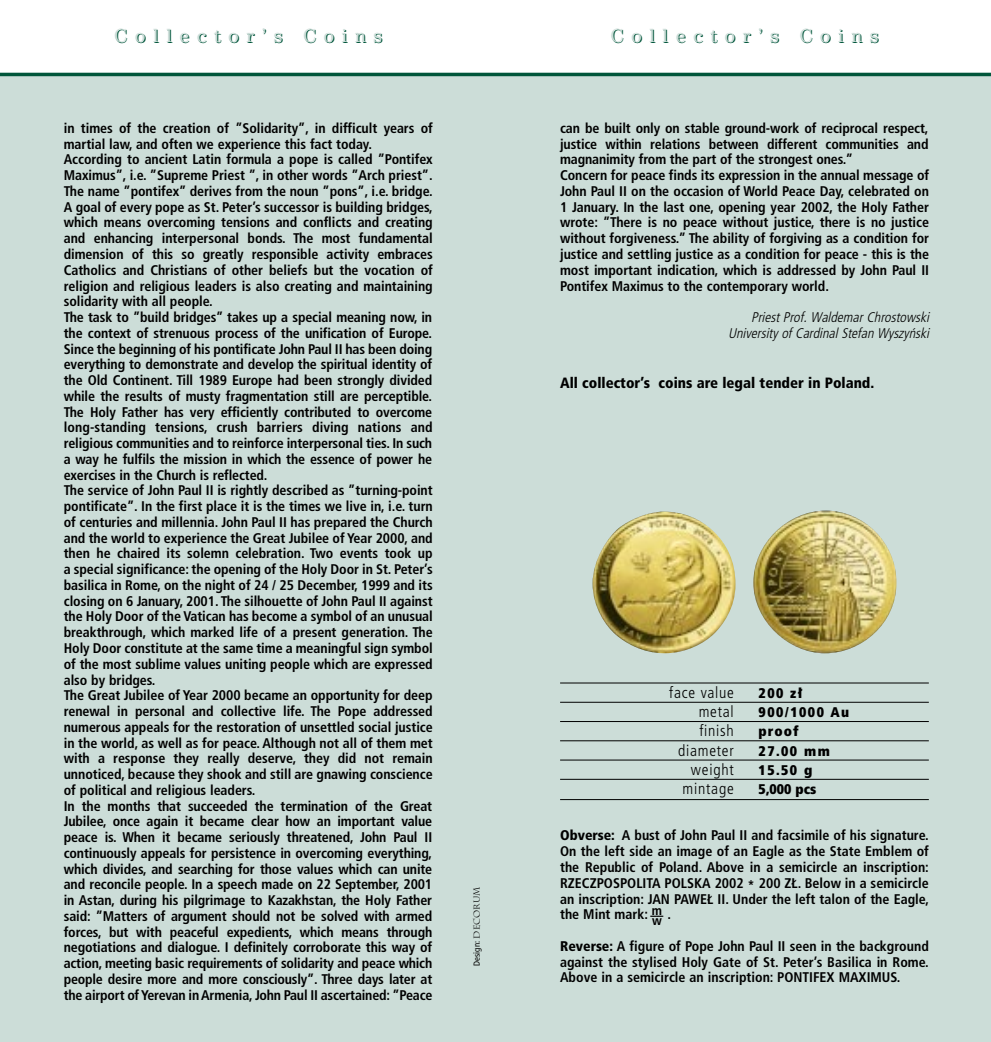
<style>
.page{position:relative;width:991px;height:1042px;background:#fff}
.page>*{position:absolute;margin:0;border:0;box-sizing:border-box;transform-origin:0 0}
.t1{font:19.25px "Pcentury";letter-spacing:.4em;color:#01563b}
.t2{font:15.75px "Frutiger Light Condensed PL";letter-spacing:.05em;color:#000}
.t3{font:14.88px "Frutiger Black Condensed PL";color:#000}
.t4{font:14px/15.8px "Frutiger Bold Condensed PL";letter-spacing:-.005em;color:#000}
.t5{font:italic 14px/15.8px "Frutiger Light Condensed PL";color:#000;text-align:right}
.t6{font:14px "Frutiger Extra Black Condensed PL";letter-spacing:.105em;color:#000}
.t7{font:8.75px "Frutiger Regular Condensed PL";letter-spacing:.015em;color:#000}
.s1{font-family:"Frutiger Black Condensed PL"}
.s2{font-size:13.12px}
.s3{font-family:"Charlemagne"}
</style>
<div class="page">
<div style="left:0;top:74px;width:990px;height:967px;background:#ccddd8"></div>
<hr style="left:0;top:73px;width:990px;height:3px;background:#01563b">
<hr style="left:560px;top:682px;width:368px;height:1px;background:#000">
<hr style="left:560px;top:701px;width:368px;height:1px;background:#000">
<hr style="left:560px;top:721px;width:368px;height:1px;background:#000">
<hr style="left:560px;top:740px;width:368px;height:1px;background:#000">
<hr style="left:560px;top:759px;width:368px;height:1px;background:#000">
<hr style="left:560px;top:778px;width:368px;height:1px;background:#000">
<hr style="left:560px;top:799px;width:368px;height:1px;background:#000">
<img style="left:592px;top:511px;width:143px;height:142px">
<img style="left:753px;top:510px;width:143px;height:143px;border-radius:50%">
<h1 class="t1" style="left:115px;top:29px;width:269px">Collector’s Coins</h1>
<h1 class="t1" style="left:611px;top:29px;width:269px">Collector’s Coins</h1>
<p class="t4" style="left:64px;top:122px;width:370px">in times of the creation of ”Solidarity”, in difficult years of martial law, and often we experience this fact today.<br>According to ancient Latin formula a pope is called ”Pontifex Maximus”, i.e. ”Supreme Priest ”, in other words ”Arch priest”.<br>The name ”pontifex” derives from the noun ”pons”, i.e. bridge.<br>A goal of every pope as St. Peter’s successor is building bridges, which means overcoming tensions and conflicts and creating and enhancing interpersonal bonds. The most fundamental dimension of this so greatly responsible activity embraces Catholics and Christians of other beliefs but the vocation of religion and religious leaders is also creating and maintaining solidarity with all people.<br>The task to ”build bridges” takes up a special meaning now, in the context of strenuous process of the unification of Europe.<br>Since the beginning of his pontificate John Paul II has been doing everything to demonstrate and develop the spiritual identity of the Old Continent. Till 1989 Europe had been strongly divided while the results of musty fragmentation still are perceptible.<br>The Holy Father has very efficiently contributed to overcome long-standing tensions, crush barriers diving nations and religious communities and to reinforce interpersonal ties. In such a way he fulfils the mission in which the essence of power he exercises in the Church is reflected.<br>The service of John Paul II is rightly described as ”turning-point pontificate”. In the first place it is the times we live in, i.e. turn of centuries and millennia. John Paul II has prepared the Church and the world to experience the Great Jubilee of Year 2000, and then he chaired its solemn celebration. Two events took up a special significance: the opening of the Holy Door in St. Peter’s basilica in Rome, on the night of 24 / 25 December, 1999 and its closing on 6 January, 2001. The silhouette of John Paul II against the Holy Door of the Vatican has become a symbol of an unusual breakthrough, which marked life of a present generation. The Holy Door constitute at the same time a meaningful sign symbol of the most sublime values uniting people which are expressed also by bridges.<br>The Great Jubilee of Year 2000 became an opportunity for deep renewal in personal and collective life. The Pope addressed numerous appeals for the restoration of unsettled social justice in the world, as well as for peace. Although not all of them met with a response they really deserve, they did not remain unnoticed, because they shook and still are gnawing conscience of political and religious leaders.<br>In the months that succeeded the termination of the Great Jubilee, once again it became clear how an important value peace is. When it became seriously threatened, John Paul II continuously appeals for persistence in overcoming everything, which divides, and searching for those values which can unite and reconcile people. In a speech made on 22 September, 2001 in Astan, during his pilgrimage to Kazakhstan, the Holy Father said: ”Matters of argument should not be solved with armed forces, but with peaceful expedients, which means through negotiations and dialogue. I definitely corroborate this way of action, meeting basic requirements of solidarity and peace which people desire more and more consciously”. Three days later at the airport of Yerevan in Armenia, John Paul II ascertained: ”Peace</p>
<p class="t4" style="left:560px;top:122px;width:370px">can be built only on stable ground-work of reciprocal respect, justice within relations between different communities and magnanimity from the part of the strongest ones.”<br>Concern for peace finds its expression in the annual message of John Paul II on the occasion of World Peace Day, celebrated on 1 January. In the last one, opening year 2002, the Holy Father wrote: ”There is no peace without justice, there is no justice without forgiveness.” The ability of forgiving as a condition for justice and settling justice as a condition for peace - this is the most important indication, which is addressed by John Paul II Pontifex Maximus to the contemporary world.</p>
<p class="t5" style="left:728px;top:311px;width:205px">Priest Prof. Waldemar Chrostowski<br>University of Cardinal Stefan Wyszyƒski</p>
<p class="t3" style="left:560px;top:377px;width:316px">All collector’s coins are legal tender in Poland.</p>
<p class="t2" style="left:669px;top:686px;width:66px">face value</p>
<p class="t6" style="left:758px;top:687px;width:46px">200 z∏</p>
<p class="t2" style="left:698px;top:705px;width:37px">metal</p>
<p class="t6" style="left:758px;top:707px;width:92px">900/1000 Au</p>
<p class="t2" style="left:699px;top:725px;width:36px">finish</p>
<p class="t6" style="left:758px;top:726px;width:41px">proof</p>
<p class="t2" style="left:678px;top:744px;width:57px">diameter</p>
<p class="t6" style="left:758px;top:745px;width:73px">27.00 mm</p>
<p class="t2" style="left:691px;top:763px;width:44px">weight</p>
<p class="t6" style="left:758px;top:764px;width:55px">15.50 g</p>
<p class="t2" style="left:682px;top:782px;width:53px">mintage</p>
<p class="t6" style="left:758px;top:784px;width:59px">5,000 pcs</p>
<p class="t4" style="left:560px;top:829px;width:370px;text-align:justify"><span class="s1">Obverse:</span> A bust of John Paul II and facsimile of his signature.<br>On the left side an image of an Eagle as the State Emblem of the Republic of Poland. Above in a semicircle an inscription:<br>RZECZPOSPOLITA POLSKA 2002 * 200 Z¸. Below in a semicircle an inscription: JAN PAWE¸ II. Under the left talon of the Eagle, the Mint mark: <sup>m</sup><span class="s2">– –</span><sub>w</sub> .</p>
<p class="t4" style="left:560px;top:939px;width:370px;text-align:justify"><span class="s1">Reverse:</span> A figure of Pope John Paul II seen in the background against the stylised Holy Gate of St. Peter’s Basilica in Rome.<br>Above in a semicircle an inscription: PONTIFEX MAXIMUS.</p>
<p class="t7" style="left:473px;top:966px;width:81px;rotate:-90deg">Design: <span class="s3">DECORUM</span></p>
</div>
